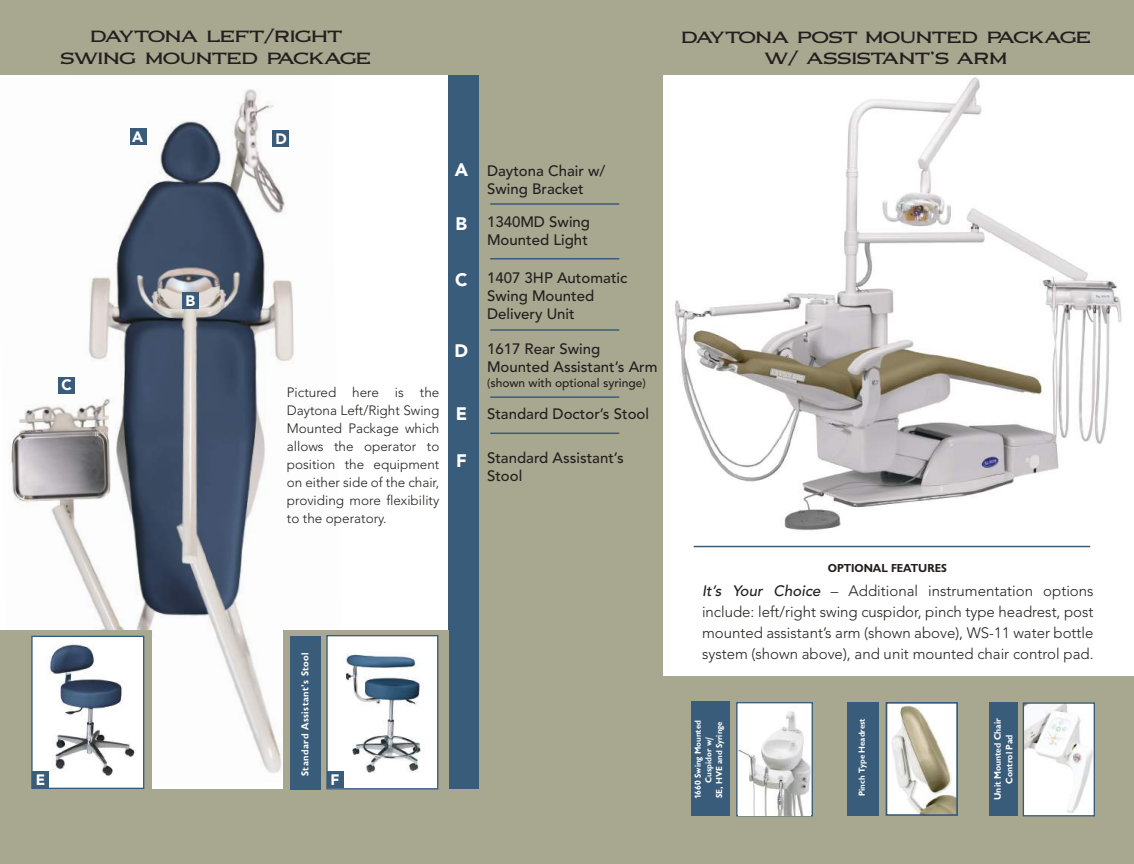
<style>
.page{position:relative;width:1134px;height:864px;background:#fff}
.page>*{position:absolute;margin:0;border:0;box-sizing:border-box;transform-origin:0 0}
.t1{font:700 18px/21.6px "LHF Cameo";letter-spacing:-.035em;color:#241f1f;text-align:center}
.t2{font:900 18px "Avenir";color:#fff}
.t3{font:300 15px/21px "Avenir";color:#241f1f;text-align:justify}
.t4{font:500 15px/18px "Avenir";color:#241f1f}
.t5{font:900 15px "Avenir";color:#fff}
.t6{font:300 13.5px/18px "Avenir";color:#241f1f;text-align:justify}
.t7{font:500 12px "Avenir";color:#241f1f}
.t8{font:700 12px "Chantilly";color:#241f1f}
.t9{font:700 10.5px "Chantilly";letter-spacing:.04em;color:#fff}
.t10{font:700 9.75px/11.7px "Chantilly";color:#fff;text-align:center}
.t11{font:700 9px/10.8px "Chantilly";color:#fff;text-align:center}
.s1{font-weight:500;font-style:italic}
</style>
<div class="page">
<div style="left:657px;top:676px;width:476px;height:120px;background:#a8a890"></div>
<img style="left:668px;top:74px;width:466px;height:457px">
<img style="left:0;top:74px;width:344px;height:713px">
<div style="left:463px;top:72px;width:200px;height:727px;background:#a8a890"></div>
<div style="left:448px;top:72px;width:31px;height:727px;background:#395c7b"></div>
<hr style="left:490px;top:203px;width:129px;height:2px;background:#395c7b">
<hr style="left:490px;top:258px;width:129px;height:2px;background:#395c7b">
<hr style="left:490px;top:329px;width:129px;height:2px;background:#395c7b">
<hr style="left:490px;top:396px;width:129px;height:2px;background:#395c7b">
<hr style="left:490px;top:433px;width:129px;height:1px;background:#395c7b">
<div style="left:0;top:0;width:1133px;height:74px;background:#a8a890"></div>
<div style="left:0;top:790px;width:1133px;height:74px;background:#a8a890"></div>
<div style="left:284px;top:631px;width:165px;height:162px;background:#a8a890"></div>
<div style="left:0;top:630px;width:152px;height:161px;background:#a8a890"></div>
<div style="left:32px;top:636px;width:112px;height:152px;background:#fff"></div>
<img style="left:49px;top:644px;width:87px;height:132px">
<div style="left:31px;top:636px;width:113px;height:153px;border:1px solid #395c7b"></div>
<div style="left:327px;top:636px;width:111px;height:153px;background:#fff"></div>
<img style="left:346px;top:652px;width:76px;height:121px">
<div style="left:326px;top:635px;width:112px;height:154px;border:1px solid #395c7b"></div>
<div style="left:130px;top:128px;width:17px;height:17px;background:#395c7b"></div>
<div style="left:32px;top:771px;width:17px;height:17px;background:#395c7b"></div>
<div style="left:327px;top:771px;width:17px;height:17px;background:#395c7b"></div>
<div style="left:272px;top:130px;width:17px;height:17px;background:#395c7b"></div>
<div style="left:182px;top:292px;width:17px;height:17px;background:#395c7b"></div>
<div style="left:58px;top:377px;width:17px;height:17px;background:#395c7b"></div>
<div style="left:290px;top:636px;width:30px;height:154px;background:#395c7b"></div>
<div style="left:847px;top:702px;width:32px;height:113px;background:#395c7b"></div>
<img style="left:889px;top:705px;width:66px;height:108px">
<div style="left:886px;top:702px;width:72px;height:114px;border:2px solid #395c7b"></div>
<hr style="left:694px;top:546px;width:396px;height:1px;background:#395c7b">
<div style="left:736px;top:702px;width:77px;height:114px;background:#fff;border:1px solid #395c7b"></div>
<div style="left:691px;top:702px;width:38px;height:114px;background:#395c7b"></div>
<img style="left:739px;top:711px;width:71px;height:104px">
<div style="left:989px;top:702px;width:28px;height:114px;background:#395c7b"></div>
<img style="left:1025px;top:704px;width:68px;height:110px">
<div style="left:1023px;top:702px;width:72px;height:114px;border:1px solid #395c7b"></div>
<p class="t1" style="left:60px;top:25px;width:312px">DAYTONA LEFT/RIGHT<br>SWING MOUNTED PACKAGE</p>
<p class="t1" style="left:681px;top:25px;width:411px">DAYTONA POST MOUNTED PACKAGE<br>W/ ASSISTANT’S ARM</p>
<p class="t5" style="left:132px;top:127px;width:13px">A</p>
<p class="t5" style="left:61px;top:376px;width:12px">C</p>
<p class="t5" style="left:186px;top:292px;width:11px">B</p>
<p class="t5" style="left:276px;top:130px;width:13px">D</p>
<p class="t2" style="left:455px;top:159px;width:15px">A</p>
<p class="t2" style="left:456px;top:213px;width:13px">B</p>
<p class="t2" style="left:455px;top:269px;width:14px">C</p>
<p class="t6" style="left:287px;top:383px;width:154px">Pictured here is the Daytona Left/Right Swing Mounted Package which allows the operator to position the equipment on either side of the chair, providing more flexibility to the operatory.</p>
<p class="t2" style="left:455px;top:340px;width:15px">D</p>
<p class="t2" style="left:456px;top:403px;width:13px">E</p>
<p class="t2" style="left:456px;top:449px;width:12px">F</p>
<p class="t4" style="left:487px;top:162px;width:120px">Daytona Chair w/<br>Swing Bracket</p>
<p class="t4" style="left:487px;top:213px;width:105px">1340MD Swing<br>Mounted Light</p>
<p class="t4" style="left:487px;top:269px;width:142px">1407 3HP Automatic<br>Swing Mounted<br>Delivery Unit</p>
<p class="t4" style="left:487px;top:340px;width:172px">1617 Rear Swing<br>Mounted Assistant’s Arm</p>
<p class="t7" style="left:487px;top:376px;width:160px">(shown with optional syringe)</p>
<p class="t4" style="left:487px;top:405px;width:164px">Standard Doctor’s Stool</p>
<p class="t4" style="left:487px;top:450px;width:138px">Standard Assistant’s<br>Stool</p>
<p class="t9" style="left:299px;top:776px;width:125px;rotate:-90deg">Standard Assistant’s Stool</p>
<p class="t5" style="left:36px;top:771px;width:11px">E</p>
<p class="t5" style="left:331px;top:771px;width:10px">F</p>
<p class="t8" style="left:828px;top:561px;width:121px">OPTIONAL FEATURES</p>
<p class="t3" style="left:702px;top:580px;width:393px"><span class="s1">It’s Your Choice</span> – Additional instrumentation options include: left/right swing cuspidor, pinch type headrest, post mounted assistant’s arm (shown above), WS-11 water bottle system (shown above), and unit mounted chair control pad.</p>
<p class="t11" style="left:692px;top:799px;width:80px;rotate:-90deg">1660 Swing Mounted<br>Cuspidor w/<br>SE, HVE and Syringe</p>
<p class="t10" style="left:992px;top:800px;width:83px;rotate:-90deg">Unit Mounted Chair<br>Control Pad</p>
<p class="t11" style="left:857px;top:796px;width:79px;rotate:-90deg">Pinch Type Headrest</p>
</div>
